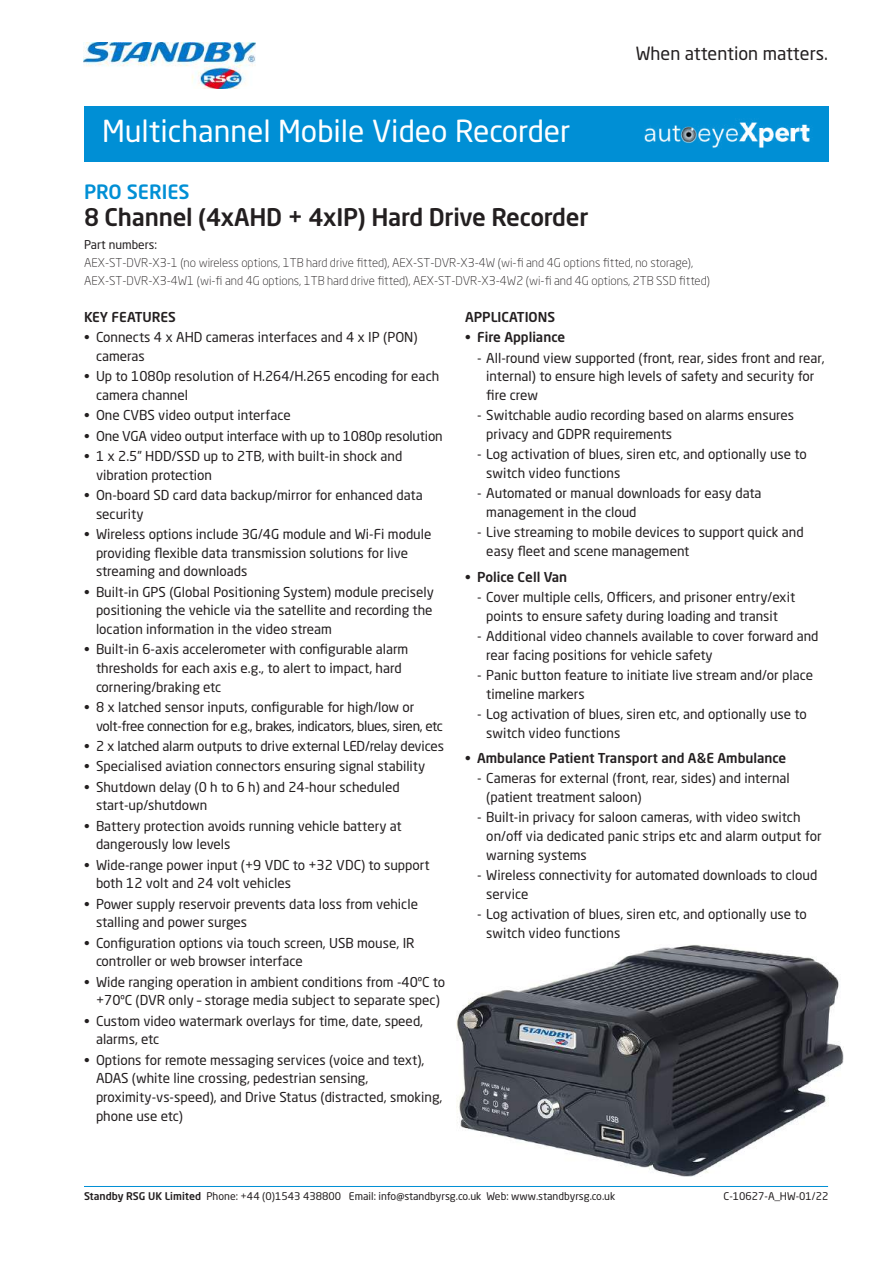
<style>
.page{position:relative;width:893px;height:1263px;background:#fff}
.page>*{position:absolute;margin:0;border:0;box-sizing:border-box;transform-origin:0 0}
.t1{font:30px "Neo Sans Pro";color:#fff}
.t2{font:500 24px "Neo Sans Pro";letter-spacing:-.01em;color:#231f20}
.t3{font:500 19.5px "Neo Sans Pro";color:#008fd5}
.t4{font:18px "Neo Sans Pro";color:#231f20}
.t5{font:13.5px/18.8px "Neo Sans Pro";color:#231f20}
.t6{font:13.5px/18.8px "Neo Sans Pro";letter-spacing:-.025em;color:#231f20}
.t7{font:500 13.5px "Neo Sans Pro";color:#231f20}
.t8{font:300 12px/18px "Neo Sans Pro";color:#231f20}
.t9{font:12px "Neo Sans Pro";color:#231f20}
.t10{font:10.5px "Neo Sans Pro";color:#231f20}
.s1{font-weight:500}
</style>
<div class="page">
<img style="left:457px;top:945px;width:387px;height:231px">
<img style="left:84px;top:42px;width:171px;height:47px">
<hr style="left:84px;top:1186px;width:744px;height:1px;background:#008fd5">
<div style="left:84px;top:106px;width:744px;height:55px;background:#008fd5"></div>
<img style="left:644px;top:119px;width:166px;height:29px">
<h1 class="t1" style="left:102px;top:120px;width:470px">Multichannel Mobile Video Recorder</h1>
<h3 class="t4" style="left:636px;top:46px;width:194px">When attention matters.</h3>
<h3 class="t3" style="left:84px;top:180px;width:107px">PRO SERIES</h3>
<h2 class="t2" style="left:84px;top:203px;width:506px">8 Channel (4xAHD + 4xIP) Hard Drive Recorder</h2>
<p class="t9" style="left:84px;top:240px;width:75px">Part numbers:</p>
<p class="t8" style="left:84px;top:255px;width:627px">AEX-ST-DVR-X3-1 (no wireless options, 1TB hard drive fitted), AEX-ST-DVR-X3-4W (wi-fi and 4G options fitted, no storage),<br>AEX-ST-DVR-X3-4W1 (wi-fi and 4G options, 1TB hard drive fitted), AEX-ST-DVR-X3-4W2 (wi-fi and 4G options, 2TB SSD fitted)</p>
<p class="t7" style="left:84px;top:309px;width:93px">KEY FEATURES</p>
<p class="t5" style="left:96px;top:329px;width:323px;text-indent:-12px">• Connects 4 x AHD cameras interfaces and 4 x IP (PON) cameras</p>
<p class="t5" style="left:96px;top:368px;width:345px;text-indent:-12px">• Up to 1080p resolution of H.264/H.265 encoding for each camera channel</p>
<p class="t5" style="left:84px;top:407px;width:208px">• One CVBS video output interface</p>
<p class="t5" style="left:84px;top:427px;width:360px">• One VGA video output interface with up to 1080p resolution</p>
<p class="t5" style="left:96px;top:448px;width:308px;text-indent:-12px">• 1 x 2.5” HDD/SSD up to 2TB, with built-in shock and vibration protection</p>
<p class="t5" style="left:96px;top:487px;width:328px;text-indent:-12px">• On-board SD card data backup/mirror for enhanced data security</p>
<p class="t5" style="left:96px;top:526px;width:337px;text-indent:-12px">• Wireless options include 3G/4G module and Wi-Fi module providing flexible data transmission solutions for live streaming and downloads</p>
<p class="t5" style="left:96px;top:583px;width:339px;text-align:justify;text-indent:-12px">• Built-in GPS (Global Positioning System) module precisely positioning the vehicle via the satellite and recording the location information in the video stream</p>
<p class="t5" style="left:96px;top:641px;width:314px;text-indent:-12px">• Built-in 6-axis accelerometer with configurable alarm thresholds for each axis e.g., to alert to impact, hard cornering/braking etc</p>
<p class="t6" style="left:96px;top:699px;width:348px;text-indent:-12px">• 8 x latched sensor inputs, configurable for high/low or volt-free connection for e.g., brakes, indicators, blues, siren, etc</p>
<p class="t5" style="left:84px;top:738px;width:361px">• 2 x latched alarm outputs to drive external LED/relay devices</p>
<p class="t5" style="left:84px;top:758px;width:343px">• Specialised aviation connectors ensuring signal stability</p>
<p class="t5" style="left:96px;top:778px;width:305px;text-indent:-12px">• Shutdown delay (0 h to 6 h) and 24-hour scheduled start-up/shutdown</p>
<p class="t5" style="left:96px;top:817px;width:307px;text-indent:-12px">• Battery protection avoids running vehicle battery at dangerously low levels</p>
<p class="t5" style="left:96px;top:856px;width:335px;text-indent:-12px">• Wide-range power input (+9 VDC to +32 VDC) to support both 12 volt and 24 volt vehicles</p>
<p class="t5" style="left:96px;top:895px;width:324px;text-indent:-12px">• Power supply reservoir prevents data loss from vehicle stalling and power surges</p>
<p class="t5" style="left:96px;top:934px;width:320px;text-indent:-12px">• Configuration options via touch screen, USB mouse, IR controller or web browser interface</p>
<p class="t5" style="left:84px;top:973px;width:363px;text-align:center">• Wide ranging operation in ambient conditions from -40ºC to +70ºC (DVR only – storage media subject to separate spec)</p>
<p class="t5" style="left:96px;top:1012px;width:329px;text-indent:-12px">• Custom video watermark overlays for time, date, speed, alarms, etc</p>
<p class="t5" style="left:96px;top:1051px;width:348px;text-indent:-12px">• Options for remote messaging services (voice and text), ADAS (white line crossing, pedestrian sensing, proximity-vs-speed), and Drive Status (distracted, smoking, phone use etc)</p>
<p class="t7" style="left:465px;top:309px;width:92px">APPLICATIONS</p>
<p class="t7" style="left:465px;top:330px;width:102px">• Fire Appliance</p>
<p class="t5" style="left:486px;top:349px;width:340px;text-indent:-9px">- All-round view supported (front, rear, sides front and rear, internal) to ensure high levels of safety and security for fire crew</p>
<p class="t5" style="left:486px;top:407px;width:309px;text-indent:-9px">- Switchable audio recording based on alarms ensures privacy and GDPR requirements</p>
<p class="t5" style="left:486px;top:446px;width:322px;text-indent:-9px">- Log activation of blues, siren etc, and optionally use to switch video functions</p>
<p class="t5" style="left:486px;top:485px;width:277px;text-indent:-9px">- Automated or manual downloads for easy data management in the cloud</p>
<p class="t5" style="left:486px;top:524px;width:319px;text-indent:-9px">- Live streaming to mobile devices to support quick and easy fleet and scene management</p>
<p class="t7" style="left:465px;top:569px;width:104px">• Police Cell Van</p>
<p class="t5" style="left:477px;top:589px;width:320px;text-align:center">- Cover multiple cells, Officers, and prisoner entry/exit points to ensure safety during loading and transit</p>
<p class="t5" style="left:486px;top:628px;width:334px;text-indent:-9px">- Additional video channels available to cover forward and rear facing positions for vehicle safety</p>
<p class="t5" style="left:486px;top:667px;width:328px;text-indent:-9px">- Panic button feature to initiate live stream and/or place timeline markers</p>
<p class="t5" style="left:486px;top:706px;width:322px;text-indent:-9px">- Log activation of blues, siren etc, and optionally use to switch video functions</p>
<p class="t7" style="left:465px;top:750px;width:323px">• Ambulance Patient Transport and A&amp;E Ambulance</p>
<p class="t5" style="left:486px;top:770px;width:305px;text-indent:-9px">- Cameras for external (front, rear, sides) and internal (patient treatment saloon)</p>
<p class="t5" style="left:486px;top:809px;width:337px;text-indent:-9px">- Built-in privacy for saloon cameras, with video switch on/off via dedicated panic strips etc and alarm output for warning systems</p>
<p class="t5" style="left:486px;top:867px;width:332px;text-indent:-9px">- Wireless connectivity for automated downloads to cloud service</p>
<p class="t5" style="left:486px;top:906px;width:322px;text-indent:-9px">- Log activation of blues, siren etc, and optionally use to switch video functions</p>
<p class="t10" style="left:84px;top:1192px;width:533px"><span class="s1">Standby RSG UK Limited</span> Phone: +44 (0)1543 438800 Email: info@standbyrsg.co.uk Web: www.standbyrsg.co.uk</p>
<p class="t10" style="left:724px;top:1192px;width:106px">C-10627-A_HW-01/22</p>
</div>
